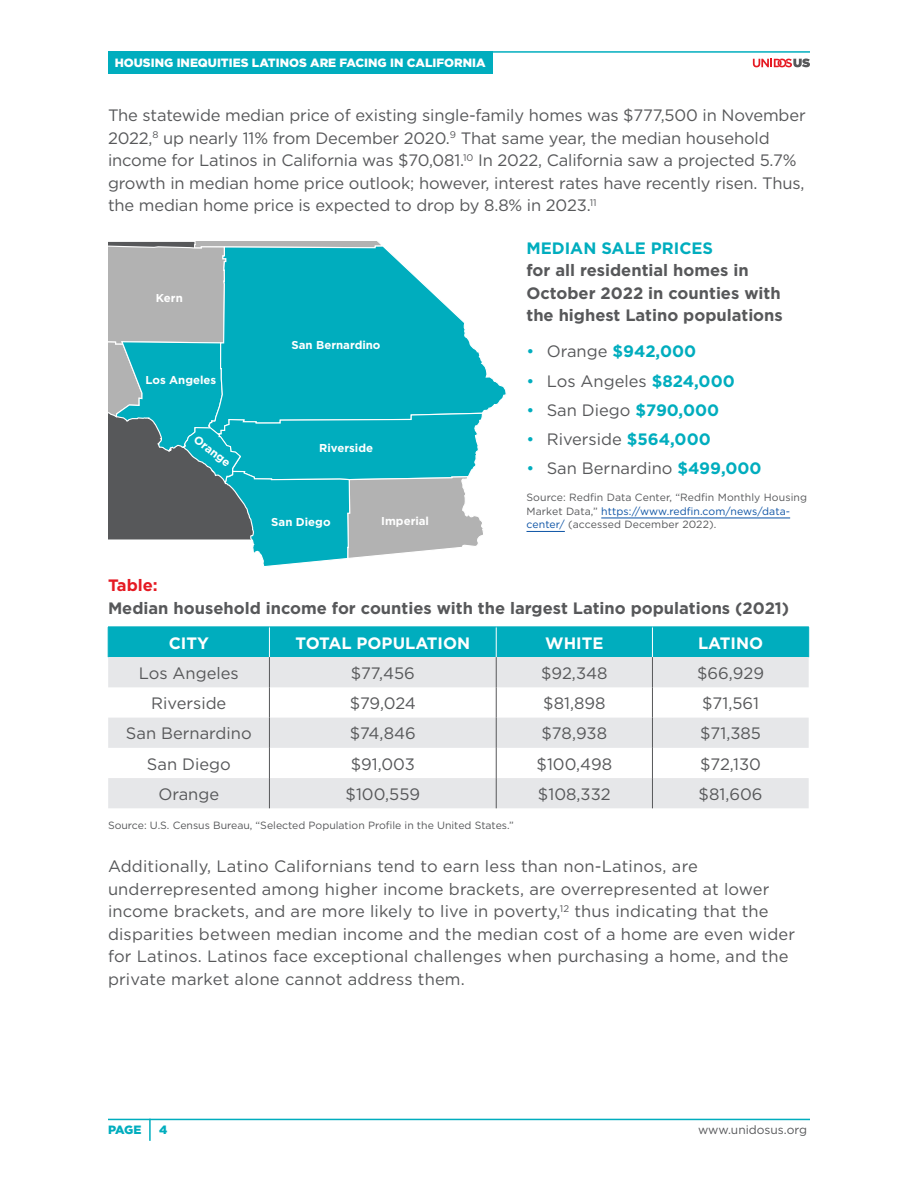
<style>
.page{position:relative;width:918px;height:1188px;background:#fff}
.page>*{position:absolute;margin:0;border:0;box-sizing:border-box;transform-origin:0 0}
.paragraph{font:16.5px/22.5px "Gotham";color:#57585a}
.paragraph-2{font:700 16.5px/22.5px "Gotham";color:#57585a}
.t1{font:700 16.5px "Gotham";color:#fff}
.paragraph-3{font:700 16.5px "Gotham";color:#00adbe}
.paragraph-4{font:700 16.5px "Gotham";color:#e51a23}
.t2{font:900 12px "Gotham";color:#fff}
.t3{font:12px "Gotham";color:#57585a}
.t4{font:900 12px "Gotham";color:#00adbe}
.t5{font:700 11.4px "Gotham";color:#fff}
.Endnote_text{font:10.5px/13.5px "Gotham";letter-spacing:.01em;color:#57585a}
.paragraph-5{font:10.5px "Gotham";color:#57585a}
.s1{color:#00adbe}
.s2{font-weight:400}
.s3{font-weight:400;color:#57585a}
.s4{font-weight:700;color:#00adbe}
.s5{color:#0c53a5}
</style>
<div class="page">
<div style="left:108px;top:51px;width:385px;height:22px;background:#00adbe"></div>
<hr style="left:149px;top:1119px;width:2px;height:22px;background:#00adbe">
<hr style="left:108px;top:1119px;width:702px;height:1px;background:#00adbe">
<hr style="left:108px;top:51px;width:702px;height:2px;background:#00adbe">
<svg style="left:753px;top:59px;width:57px;height:8px"></svg>
<hr style="left:601px;top:518px;width:189px;height:1px;background:#0c53a5">
<hr style="left:526px;top:531px;width:39px;height:1px;background:#0c53a5">
<div style="left:109px;top:628px;width:699px;height:29px;background:#00adbe"></div>
<svg style="left:108px;top:657px;width:701px;height:151px;fill:#e6e7e9"></svg>
<hr style="left:269px;top:627px;width:1px;height:30px;background:#fff">
<hr style="left:496px;top:627px;width:1px;height:30px;background:#fff">
<hr style="left:652px;top:627px;width:1px;height:30px;background:#fff">
<hr style="left:108px;top:627px;width:161px;height:1px;background:#00adbe">
<hr style="left:108px;top:627px;width:1px;height:30px;background:#00adbe">
<hr style="left:269px;top:627px;width:227px;height:1px;background:#00adbe">
<hr style="left:496px;top:627px;width:156px;height:1px;background:#00adbe">
<hr style="left:652px;top:627px;width:157px;height:1px;background:#00adbe">
<hr style="left:808px;top:627px;width:1px;height:30px;background:#00adbe">
<hr style="left:269px;top:657px;width:1px;height:30px;background:#57585a">
<hr style="left:269px;top:687px;width:1px;height:31px;background:#57585a">
<hr style="left:269px;top:718px;width:1px;height:30px;background:#57585a">
<hr style="left:269px;top:748px;width:1px;height:30px;background:#57585a">
<hr style="left:269px;top:778px;width:1px;height:30px;background:#57585a">
<hr style="left:496px;top:657px;width:1px;height:30px;background:#57585a">
<hr style="left:496px;top:687px;width:1px;height:31px;background:#57585a">
<hr style="left:496px;top:718px;width:1px;height:30px;background:#57585a">
<hr style="left:496px;top:748px;width:1px;height:30px;background:#57585a">
<hr style="left:496px;top:778px;width:1px;height:30px;background:#57585a">
<hr style="left:652px;top:657px;width:1px;height:30px;background:#57585a">
<hr style="left:652px;top:687px;width:1px;height:31px;background:#57585a">
<hr style="left:652px;top:718px;width:1px;height:30px;background:#57585a">
<hr style="left:652px;top:748px;width:1px;height:30px;background:#57585a">
<hr style="left:652px;top:778px;width:1px;height:30px;background:#57585a">
<svg style="left:485px;top:368px;width:21px;height:42px"></svg>
<svg style="left:108px;top:242px;width:377px;height:325px;background:#4aafb9"></svg>
<p class="t2" style="left:115px;top:54px;width:372px">HOUSING INEQUITIES LATINOS ARE FACING IN CALIFORNIA</p>
<p class="paragraph" style="left:108px;top:104px;width:699px">The statewide median price of existing single-family homes was $777,500 in November 2022,<sup>8</sup> up nearly 11% from December 2020.<sup>9</sup> That same year, the median household income for Latinos in California was $70,081.<sup>10</sup> In 2022, California saw a projected 5.7% growth in median home price outlook; however, interest rates have recently risen. Thus, the median home price is expected to drop by 8.8% in 2023.<sup>11</sup></p>
<p class="paragraph-2" style="left:526px;top:237px;width:258px"><span class="s1">MEDIAN SALE PRICES<br></span>for all residential homes in<br>October 2022 in counties with the highest Latino populations</p>
<p class="paragraph-3" style="left:527px;top:341px;width:171px"><span class="s2">•</span> <span class="s3">Orange</span> $942,000</p>
<p class="paragraph" style="left:527px;top:369px;width:210px"><span class="s1">•</span> Los Angeles <span class="s4">$824,000</span></p>
<p class="paragraph" style="left:527px;top:399px;width:194px"><span class="s1">•</span> San Diego <span class="s4">$790,000</span></p>
<p class="paragraph" style="left:527px;top:428px;width:186px"><span class="s1">•</span> Riverside <span class="s4">$564,000</span></p>
<p class="paragraph" style="left:527px;top:457px;width:237px"><span class="s1">•</span> San Bernardino <span class="s4">$499,000</span></p>
<p class="Endnote_text" style="left:527px;top:491px;width:282px">Source: Redfin Data Center, “Redfin Monthly Housing<br>Market Data,” <span class="s5">https://www.redfin.com/news/data&shy;center/</span> (accessed December 2022).</p>
<p class="t5" style="left:156px;top:291px;width:28px">Kern</p>
<p class="t5" style="left:292px;top:338px;width:91px">San Bernardino</p>
<p class="t5" style="left:146px;top:372px;width:72px">Los Angeles</p>
<p class="t5" style="left:200px;top:432px;width:44px;rotate:38deg">Orange</p>
<p class="t5" style="left:319px;top:441px;width:55px">Riverside</p>
<p class="t5" style="left:381px;top:513px;width:49px">Imperial</p>
<p class="t5" style="left:271px;top:514px;width:61px">San Diego</p>
<p class="paragraph-4" style="left:108px;top:575px;width:51px">Table:</p>
<p class="paragraph-2" style="left:108px;top:597px;width:683px">Median household income for counties with the largest Latino populations (2021)</p>
<p class="t1" style="left:169px;top:632px;width:42px">CITY</p>
<p class="t1" style="left:295px;top:632px;width:176px">TOTAL POPULATION</p>
<p class="t1" style="left:545px;top:632px;width:60px">WHITE</p>
<p class="t1" style="left:698px;top:632px;width:67px">LATINO</p>
<p class="paragraph" style="left:139px;top:661px;width:102px">Los Angeles</p>
<p class="paragraph" style="left:351px;top:661px;width:66px">$77,456</p>
<p class="paragraph" style="left:541px;top:661px;width:68px">$92,348</p>
<p class="paragraph" style="left:697px;top:661px;width:68px">$66,929</p>
<p class="paragraph" style="left:151px;top:692px;width:77px">Riverside</p>
<p class="paragraph" style="left:350px;top:692px;width:68px">$79,024</p>
<p class="paragraph" style="left:543px;top:692px;width:64px">$81,898</p>
<p class="paragraph" style="left:702px;top:692px;width:58px">$71,561</p>
<p class="paragraph" style="left:126px;top:722px;width:127px">San Bernardino</p>
<p class="paragraph" style="left:350px;top:722px;width:68px">$74,846</p>
<p class="paragraph" style="left:542px;top:722px;width:67px">$78,938</p>
<p class="paragraph" style="left:700px;top:722px;width:62px">$71,385</p>
<p class="paragraph" style="left:147px;top:752px;width:85px">San Diego</p>
<p class="paragraph" style="left:351px;top:752px;width:66px">$91,003</p>
<p class="paragraph" style="left:537px;top:752px;width:77px">$100,498</p>
<p class="paragraph" style="left:700px;top:752px;width:62px">$72,130</p>
<p class="paragraph" style="left:158px;top:782px;width:62px">Orange</p>
<p class="paragraph" style="left:346px;top:782px;width:76px">$100,559</p>
<p class="paragraph" style="left:538px;top:782px;width:74px">$108,332</p>
<p class="paragraph" style="left:699px;top:782px;width:65px">$81,606</p>
<p class="paragraph-5" style="left:108px;top:819px;width:407px">Source: U.S. Census Bureau, “Selected Population Profile in the United States.”</p>
<p class="paragraph" style="left:108px;top:855px;width:689px">Additionally, Latino Californians tend to earn less than non-Latinos, are underrepresented among higher income brackets, are overrepresented at lower income brackets, and are more likely to live in poverty,<sup>12</sup> thus indicating that the disparities between median income and the median cost of a home are even wider for Latinos. Latinos face exceptional challenges when purchasing a home, and the private market alone cannot address them.</p>
<p class="t4" style="left:108px;top:1122px;width:35px">PAGE</p>
<p class="t4" style="left:159px;top:1122px;width:10px">4</p>
<p class="t3" style="left:698px;top:1122px;width:110px">www.unidosus.org</p>
</div>
